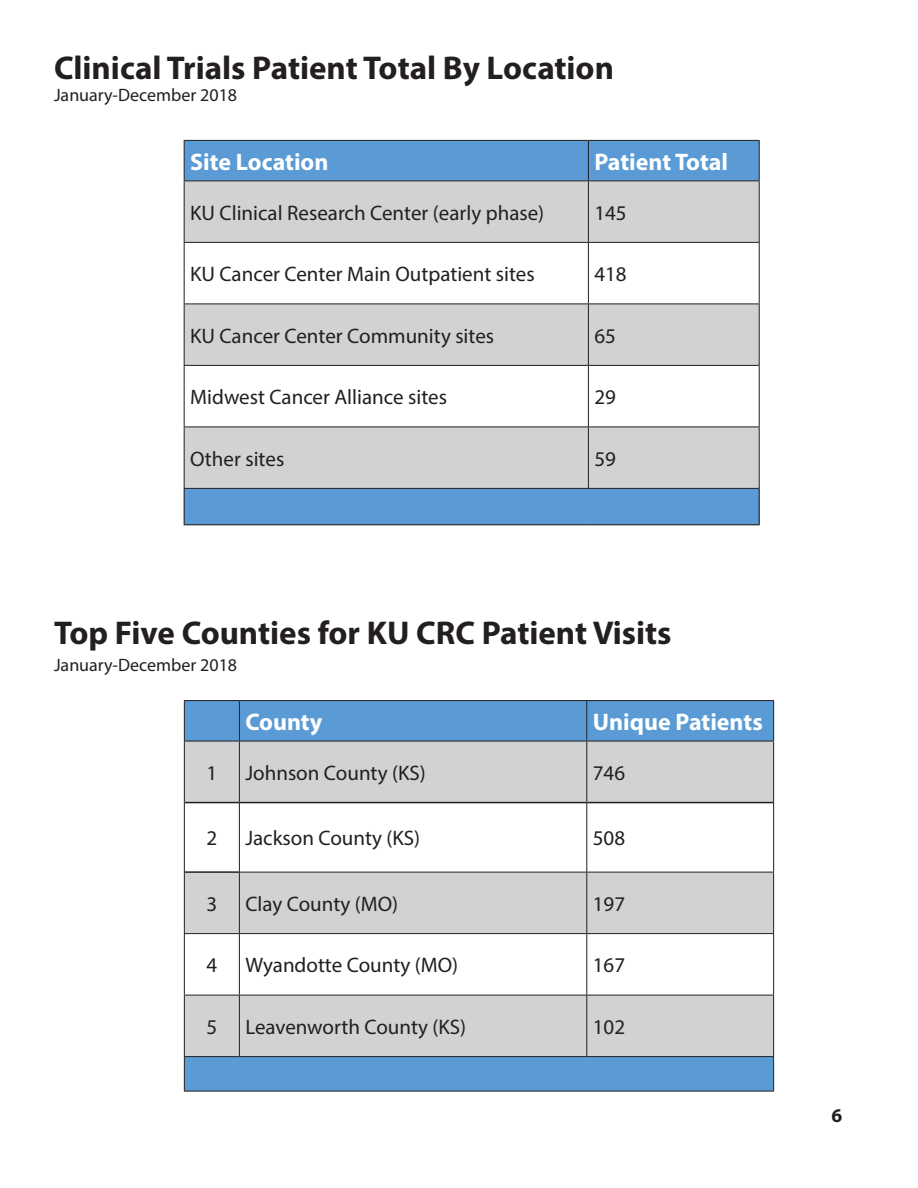
<style>
.page{position:relative;width:918px;height:1188px;background:#fff}
.page>*{position:absolute;margin:0;border:0;box-sizing:border-box;transform-origin:0 0}
.t1{font:700 33px "Myriad Pro";color:#231f20}
.t2{font:700 24px "Myriad Pro";color:#fff}
.t3{font:21px "Myriad Pro";color:#231f20}
.t4{font:700 19.5px "Myriad Pro";color:#231f20}
.t5{font:18px "Myriad Pro";color:#231f20}
</style>
<div class="page">
<div style="left:185px;top:701px;width:588px;height:390px;background:#5b9bd5"></div>
<div style="left:240px;top:701px;width:533px;height:40px;background:#5b9bd5"></div>
<svg style="left:185px;top:742px;width:588px;height:314px;fill:#d1d2d4"></svg>
<hr style="left:185px;top:802px;width:54px;height:1px;background:#231f20">
<hr style="left:240px;top:802px;width:346px;height:1px;background:#231f20">
<hr style="left:587px;top:802px;width:186px;height:1px;background:#231f20">
<hr style="left:185px;top:871px;width:54px;height:2px;background:#231f20">
<hr style="left:184px;top:741px;width:1px;height:62px;background:#231f20">
<hr style="left:239px;top:741px;width:1px;height:62px;background:#231f20">
<hr style="left:586px;top:741px;width:1px;height:62px;background:#231f20">
<hr style="left:773px;top:741px;width:1px;height:62px;background:#231f20">
<hr style="left:184px;top:803px;width:1px;height:69px;background:#231f20">
<hr style="left:239px;top:803px;width:1px;height:69px;background:#231f20">
<hr style="left:586px;top:803px;width:1px;height:69px;background:#231f20">
<hr style="left:773px;top:803px;width:1px;height:69px;background:#231f20">
<hr style="left:184px;top:872px;width:1px;height:61px;background:#231f20">
<hr style="left:239px;top:872px;width:1px;height:61px;background:#231f20">
<hr style="left:586px;top:872px;width:1px;height:61px;background:#231f20">
<hr style="left:773px;top:872px;width:1px;height:61px;background:#231f20">
<hr style="left:184px;top:934px;width:1px;height:61px;background:#231f20">
<hr style="left:239px;top:934px;width:1px;height:61px;background:#231f20">
<hr style="left:586px;top:934px;width:1px;height:61px;background:#231f20">
<hr style="left:773px;top:934px;width:1px;height:61px;background:#231f20">
<hr style="left:184px;top:995px;width:1px;height:61px;background:#231f20">
<hr style="left:239px;top:995px;width:1px;height:61px;background:#231f20">
<hr style="left:586px;top:995px;width:1px;height:61px;background:#231f20">
<hr style="left:773px;top:995px;width:1px;height:61px;background:#231f20">
<hr style="left:239px;top:872px;width:348px;height:1px;background:#231f20">
<hr style="left:587px;top:872px;width:187px;height:1px;background:#231f20">
<hr style="left:184px;top:933px;width:55px;height:1px;background:#231f20">
<hr style="left:239px;top:933px;width:348px;height:1px;background:#231f20">
<hr style="left:587px;top:933px;width:187px;height:1px;background:#231f20">
<hr style="left:184px;top:995px;width:55px;height:1px;background:#231f20">
<hr style="left:239px;top:995px;width:348px;height:1px;background:#231f20">
<hr style="left:587px;top:995px;width:187px;height:1px;background:#231f20">
<hr style="left:184px;top:1056px;width:55px;height:1px;background:#231f20">
<hr style="left:184px;top:1057px;width:1px;height:34px;background:#231f20">
<hr style="left:239px;top:1056px;width:348px;height:1px;background:#231f20">
<hr style="left:587px;top:1056px;width:187px;height:1px;background:#231f20">
<hr style="left:773px;top:1057px;width:1px;height:34px;background:#231f20">
<hr style="left:184px;top:1091px;width:55px;height:1px;background:#231f20">
<hr style="left:239px;top:1091px;width:348px;height:1px;background:#231f20">
<hr style="left:587px;top:1091px;width:187px;height:1px;background:#231f20">
<hr style="left:184px;top:700px;width:55px;height:1px;background:#231f20">
<hr style="left:184px;top:701px;width:1px;height:40px;background:#231f20">
<hr style="left:239px;top:700px;width:348px;height:1px;background:#231f20">
<hr style="left:239px;top:701px;width:1px;height:40px;background:#231f20">
<hr style="left:587px;top:700px;width:187px;height:1px;background:#231f20">
<hr style="left:586px;top:701px;width:1px;height:40px;background:#231f20">
<hr style="left:773px;top:701px;width:1px;height:40px;background:#231f20">
<hr style="left:184px;top:741px;width:55px;height:1px;background:#231f20">
<hr style="left:239px;top:741px;width:348px;height:1px;background:#231f20">
<hr style="left:587px;top:741px;width:187px;height:1px;background:#231f20">
<div style="left:185px;top:141px;width:574px;height:40px;background:#5b9bd5"></div>
<svg style="left:185px;top:182px;width:574px;height:306px;fill:#d1d2d4"></svg>
<div style="left:185px;top:489px;width:574px;height:35px;background:#5b9bd5"></div>
<hr style="left:184px;top:489px;width:1px;height:35px;background:#231f20">
<hr style="left:759px;top:489px;width:1px;height:35px;background:#231f20">
<hr style="left:184px;top:524px;width:404px;height:1px;background:#231f20">
<hr style="left:588px;top:524px;width:172px;height:1px;background:#231f20">
<hr style="left:184px;top:140px;width:404px;height:1px;background:#231f20">
<hr style="left:184px;top:141px;width:1px;height:40px;background:#231f20">
<hr style="left:588px;top:140px;width:172px;height:1px;background:#231f20">
<hr style="left:588px;top:141px;width:1px;height:40px;background:#231f20">
<hr style="left:759px;top:141px;width:1px;height:40px;background:#231f20">
<hr style="left:184px;top:181px;width:404px;height:1px;background:#231f20">
<hr style="left:588px;top:181px;width:172px;height:1px;background:#231f20">
<hr style="left:184px;top:181px;width:1px;height:61px;background:#231f20">
<hr style="left:588px;top:181px;width:1px;height:61px;background:#231f20">
<hr style="left:759px;top:181px;width:1px;height:61px;background:#231f20">
<hr style="left:184px;top:242px;width:404px;height:1px;background:#231f20">
<hr style="left:184px;top:243px;width:1px;height:61px;background:#231f20">
<hr style="left:588px;top:242px;width:172px;height:1px;background:#231f20">
<hr style="left:588px;top:243px;width:1px;height:61px;background:#231f20">
<hr style="left:759px;top:243px;width:1px;height:61px;background:#231f20">
<hr style="left:184px;top:304px;width:404px;height:1px;background:#231f20">
<hr style="left:184px;top:304px;width:1px;height:61px;background:#231f20">
<hr style="left:588px;top:304px;width:172px;height:1px;background:#231f20">
<hr style="left:588px;top:304px;width:1px;height:61px;background:#231f20">
<hr style="left:759px;top:304px;width:1px;height:61px;background:#231f20">
<hr style="left:184px;top:365px;width:404px;height:1px;background:#231f20">
<hr style="left:184px;top:366px;width:1px;height:61px;background:#231f20">
<hr style="left:588px;top:365px;width:172px;height:1px;background:#231f20">
<hr style="left:588px;top:366px;width:1px;height:61px;background:#231f20">
<hr style="left:759px;top:366px;width:1px;height:61px;background:#231f20">
<hr style="left:184px;top:427px;width:404px;height:1px;background:#231f20">
<hr style="left:184px;top:427px;width:1px;height:61px;background:#231f20">
<hr style="left:588px;top:427px;width:172px;height:1px;background:#231f20">
<hr style="left:588px;top:427px;width:1px;height:61px;background:#231f20">
<hr style="left:759px;top:427px;width:1px;height:61px;background:#231f20">
<hr style="left:184px;top:488px;width:404px;height:1px;background:#231f20">
<hr style="left:588px;top:488px;width:172px;height:1px;background:#231f20">
<p class="t1" style="left:54px;top:46px;width:562px">Clinical Trials Patient Total By Location</p>
<p class="t5" style="left:54px;top:84px;width:185px">January-December 2018</p>
<p class="t2" style="left:190px;top:146px;width:140px">Site Location</p>
<p class="t2" style="left:594px;top:146px;width:135px">Patient Total</p>
<p class="t3" style="left:190px;top:200px;width:356px">KU Clinical Research Center (early phase)</p>
<p class="t3" style="left:594px;top:200px;width:34px">145</p>
<p class="t3" style="left:190px;top:261px;width:346px">KU Cancer Center Main Outpatient sites</p>
<p class="t3" style="left:594px;top:261px;width:34px">418</p>
<p class="t3" style="left:190px;top:323px;width:306px">KU Cancer Center Community sites</p>
<p class="t3" style="left:594px;top:323px;width:23px">65</p>
<p class="t3" style="left:190px;top:384px;width:258px">Midwest Cancer Alliance sites</p>
<p class="t3" style="left:594px;top:384px;width:23px">29</p>
<p class="t3" style="left:190px;top:446px;width:96px">Other sites</p>
<p class="t3" style="left:594px;top:446px;width:23px">59</p>
<p class="t1" style="left:54px;top:611px;width:619px">Top Five Counties for KU CRC Patient Visits</p>
<p class="t5" style="left:54px;top:653px;width:185px">January-December 2018</p>
<p class="t2" style="left:245px;top:706px;width:79px">County</p>
<p class="t2" style="left:593px;top:706px;width:171px">Unique Patients</p>
<p class="t3" style="left:206px;top:760px;width:12px">1</p>
<p class="t3" style="left:245px;top:760px;width:182px">Johnson County (KS)</p>
<p class="t3" style="left:593px;top:760px;width:34px">746</p>
<p class="t3" style="left:206px;top:825px;width:12px">2</p>
<p class="t3" style="left:245px;top:825px;width:176px">Jackson County (KS)</p>
<p class="t3" style="left:593px;top:825px;width:34px">508</p>
<p class="t3" style="left:206px;top:891px;width:12px">3</p>
<p class="t3" style="left:245px;top:891px;width:154px">Clay County (MO)</p>
<p class="t3" style="left:593px;top:891px;width:34px">197</p>
<p class="t3" style="left:206px;top:952px;width:12px">4</p>
<p class="t3" style="left:245px;top:952px;width:214px">Wyandotte County (MO)</p>
<p class="t3" style="left:593px;top:952px;width:34px">167</p>
<p class="t3" style="left:206px;top:1014px;width:12px">5</p>
<p class="t3" style="left:245px;top:1014px;width:222px">Leavenworth County (KS)</p>
<p class="t3" style="left:593px;top:1014px;width:34px">102</p>
<p class="t4" style="left:832px;top:1102px;width:12px">6</p>
</div>
